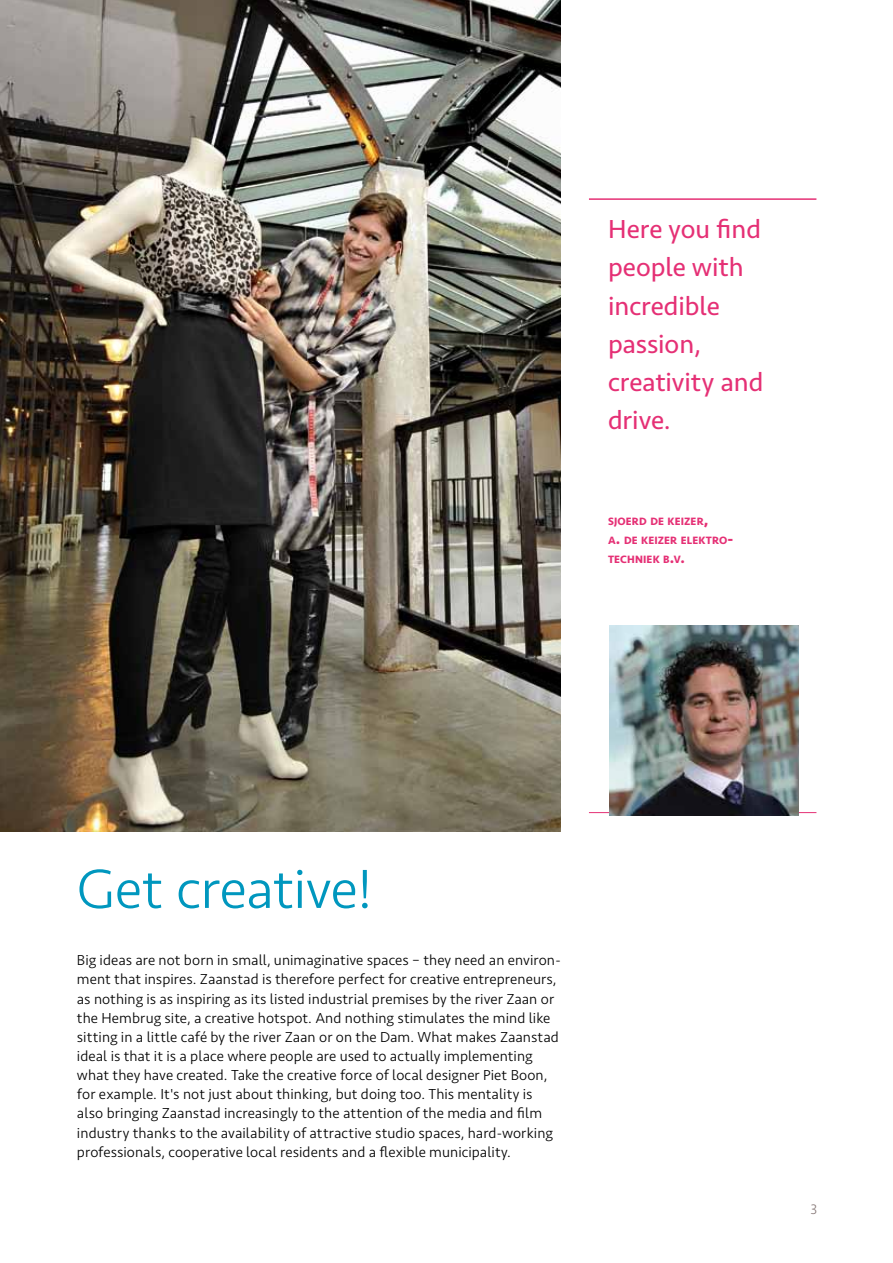
<style>
.page{position:relative;width:893px;height:1263px;background:#fff}
.page>*{position:absolute;margin:0;border:0;box-sizing:border-box;transform-origin:0 0}
.t1{font:300 57px "Seravek Basic";letter-spacing:-.015em;color:#0097be}
.t2{font:27px/38.2px "Seravek Basic";letter-spacing:-.005em;color:#e53075}
.t3{font:300 15px/19.2px "Seravek Basic";letter-spacing:.005em;color:#000}
.t4{font:300 14.25px "Seravek Basic";color:#887a79}
.t5{font:700 10.95px/19.2px "Seravek Basic";letter-spacing:.015em;color:#e53075}
.s1{font-size:15.75px}
</style>
<div class="page">
<img style="left:0;top:0;width:560px;height:831px">
<hr style="left:589px;top:198px;width:227px;height:2px;background:#e53075">
<hr style="left:589px;top:812px;width:227px;height:1px;background:#e53075">
<img style="left:609px;top:626px;width:190px;height:189px">
<h2 class="t2" style="left:608px;top:210px;width:157px">Here you find people with incredible passion, creativity and drive.</h2>
<p class="t5" style="left:608px;top:512px;width:127px">SJOERD DE KEIZER<span class="s1">,<br></span>A<span class="s1">.</span> DE KEIZER ELEKTRO<span class="s1">-<br></span>TECHNIEK B<span class="s1">.</span>V<span class="s1">.</span></p>
<h1 class="t1" style="left:77px;top:855px;width:298px">Get creative!</h1>
<p class="t3" style="left:77px;top:951px;width:485px">Big ideas are not born in small, unimaginative spaces – they need an environ&shy;ment that inspires. Zaanstad is therefore perfect for creative entrepreneurs, as nothing is as inspiring as its listed industrial premises by the river Zaan or the Hembrug site, a creative hotspot. And nothing stimulates the mind like sitting in a little café by the river Zaan or on the Dam. What makes Zaanstad ideal is that it is a place where people are used to actually implementing what they have created. Take the creative force of local designer Piet Boon, for example. It's not just about thinking, but doing too. This mentality is also bringing Zaanstad increasingly to the attention of the media and film industry thanks to the availability of attractive studio spaces, hard-working professionals, cooperative local residents and a flexible municipality.</p>
<p class="t4" style="left:810px;top:1201px;width:8px">3</p>
</div>
